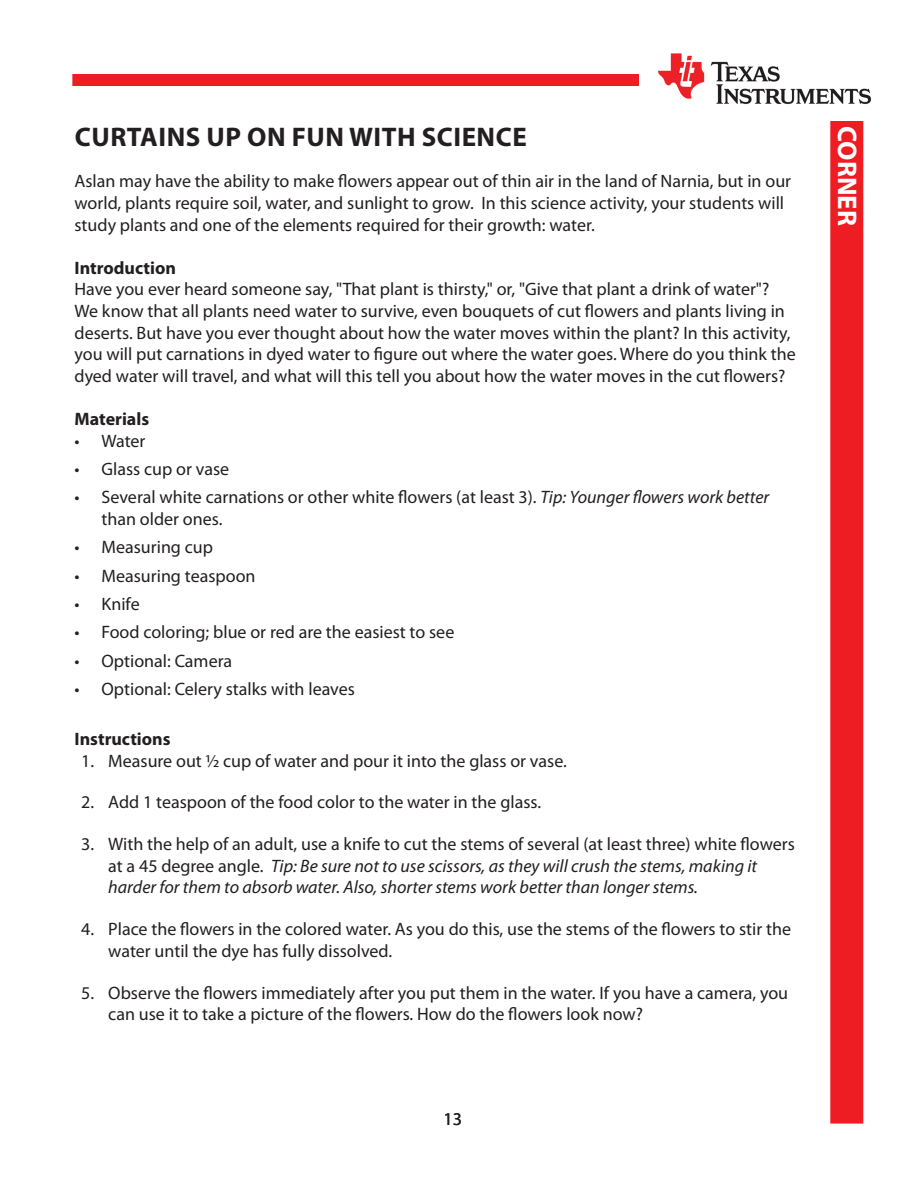
<style>
.page{position:relative;width:918px;height:1188px;background:#fff}
.page>*{position:absolute;margin:0;border:0;box-sizing:border-box;transform-origin:0 0}
.t1{font:700 27px "Myriad Pro";letter-spacing:.02em;color:#231f20}
.t2{font:700 27px "Myriad Pro";color:#fff}
.t3{font:18px/21.6px "Myriad Pro";color:#231f20}
.t4{font:italic 18px/21.6px "Myriad Pro";color:#231f20}
.t5{font:700 18px "Myriad Pro";color:#231f20}
.s1{font-style:italic}
.s2{font-style:normal}
</style>
<div class="page">
<div style="left:830px;top:109px;width:33px;height:1015px;background:#ee1d23"></div>
<div style="left:72px;top:74px;width:766px;height:12px;background:#ee1d23"></div>
<img style="left:639px;top:53px;width:232px;height:68px">
<h1 class="t1" style="left:75px;top:119px;width:454px">CURTAINS UP ON FUN WITH SCIENCE</h1>
<p class="t3" style="left:75px;top:170px;width:718px">Aslan may have the ability to make flowers appear out of thin air in the land of Narnia, but in our world, plants require soil, water, and sunlight to grow. In this science activity, your students will study plants and one of the elements required for their growth: water.</p>
<p class="t5" style="left:75px;top:256px;width:103px">Introduction</p>
<p class="t3" style="left:75px;top:278px;width:723px">Have you ever heard someone say, "That plant is thirsty," or, "Give that plant a drink of water"?<br>We know that all plants need water to survive, even bouquets of cut flowers and plants living in deserts. But have you ever thought about how the water moves within the plant? In this activity, you will put carnations in dyed water to figure out where the water goes. Where do you think the dyed water will travel, and what will this tell you about how the water moves in the cut flowers?</p>
<p class="t5" style="left:75px;top:407px;width:76px">Materials</p>
<p class="t3" style="left:75px;top:429px;width:72px">• Water</p>
<p class="t3" style="left:75px;top:458px;width:156px">• Glass cup or vase</p>
<p class="t3" style="left:102px;top:486px;width:669px;text-indent:-27px">• Several white carnations or other white flowers (at least 3). <span class="s1">Tip: Younger flowers work better </span>than older ones.</p>
<p class="t3" style="left:75px;top:536px;width:140px">• Measuring cup</p>
<p class="t3" style="left:75px;top:564px;width:183px">• Measuring teaspoon</p>
<p class="t3" style="left:75px;top:593px;width:67px">• Knife</p>
<p class="t3" style="left:75px;top:621px;width:381px">• Food coloring; blue or red are the easiest to see</p>
<p class="t3" style="left:75px;top:650px;width:159px">• Optional: Camera</p>
<p class="t3" style="left:75px;top:678px;width:282px">• Optional: Celery stalks with leaves</p>
<p class="t5" style="left:75px;top:727px;width:98px">Instructions</p>
<p class="t3" style="left:81px;top:749px;width:487px">1. Measure out ½ cup of water and pour it into the glass or vase.</p>
<p class="t3" style="left:81px;top:791px;width:461px">2. Add 1 teaspoon of the food color to the water in the glass.</p>
<p class="t4" style="left:108px;top:833px;width:688px;text-indent:-27px"><span class="s2">3. With the help of an adult, use a knife to cut the stems of several (at least three) white flowers at a 45 degree angle.</span> Tip: Be sure not to use scissors, as they will crush the stems, making it harder for them to absorb water. Also, shorter stems work better than longer stems.</p>
<p class="t3" style="left:108px;top:918px;width:684px;text-indent:-27px">4. Place the flowers in the colored water. As you do this, use the stems of the flowers to stir the water until the dye has fully dissolved.</p>
<p class="t3" style="left:108px;top:982px;width:681px;text-indent:-27px">5. Observe the flowers immediately after you put them in the water. If you have a camera, you can use it to take a picture of the flowers. How do the flowers look now?</p>
<p class="t3" style="left:444px;top:1108px;width:20px">13</p>
<h1 class="t2" style="left:865px;top:126px;width:101px;rotate:90deg">CORNER</h1>
</div>
